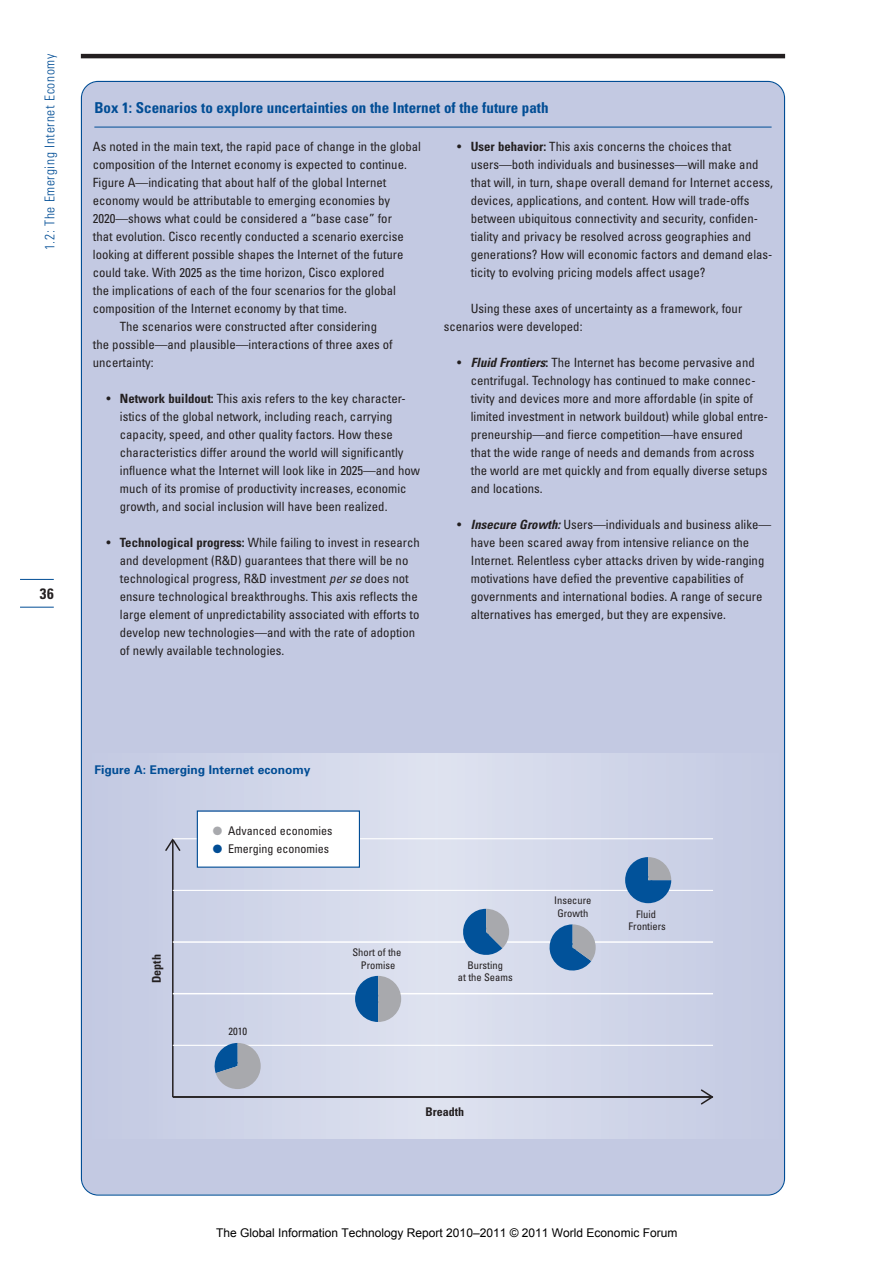
<style>
.page{position:relative;width:893px;height:1263px;background:#fff}
.page>*{position:absolute;margin:0;border:0;box-sizing:border-box;transform-origin:0 0}
.t1{font:700 condensed 15px "Univers";color:#014d95}
.t2{font:700 condensed 15px "Univers";color:#231f20}
.t3{font:300 condensed 13.5px "Univers";letter-spacing:.045em;color:#014d95}
.t4{font:condensed 12.75px/18px "Univers";color:#231f20}
.t5{font:12px "Arial";color:#000}
.t6{font:condensed 12px "Univers";color:#231f20}
.t7{font:700 12px "Univers";color:#014d95}
.t8{font:700 condensed 12px "Univers";color:#231f20}
.t9{font:condensed 10.5px/12.6px "Univers";color:#231f20;text-align:center}
.s1{font-weight:700}
.s2{font-style:italic}
.s3{font-weight:700;font-style:italic}
.s4{color:#a8a9ad}
.s5{color:#014d95}
</style>
<div class="page">
<hr style="left:81px;top:54px;width:704px;height:4px;background:#231f20">
<hr style="left:20px;top:579px;width:34px;height:1px;background:#014d95">
<hr style="left:20px;top:607px;width:34px;height:1px;background:#014d95">
<div style="left:81px;top:81px;width:704px;height:1114px;background:#c3c9e2"></div>
<hr style="left:94px;top:127px;width:677px;height:1px;background:#014d95">
<svg style="left:87px;top:753px;width:691px;height:385px;background:#cfd5e8"></svg>
<hr style="left:172px;top:840px;width:1px;height:257px;background:#231f20">
<svg style="left:165px;top:838px;width:15px;height:13px"></svg>
<hr style="left:173px;top:1096px;width:538px;height:1px;background:#231f20">
<svg style="left:700px;top:1089px;width:13px;height:15px"></svg>
<hr style="left:173px;top:1044px;width:540px;height:1px;background:#fff">
<hr style="left:173px;top:993px;width:540px;height:1px;background:#fff">
<hr style="left:173px;top:941px;width:540px;height:1px;background:#fff">
<hr style="left:173px;top:889px;width:540px;height:2px;background:#fff">
<hr style="left:173px;top:838px;width:540px;height:1px;background:#fff">
<svg style="left:212px;top:1043px;width:49px;height:46px;background:#8ea1b8"></svg>
<svg style="left:355px;top:975px;width:46px;height:47px;background:#7393b4"></svg>
<svg style="left:461px;top:908px;width:48px;height:49px;background:#6d92b7"></svg>
<svg style="left:546px;top:924px;width:49px;height:49px;background:#6a90b7"></svg>
<svg style="left:625px;top:857px;width:46px;height:46px;background:#4e7fae"></svg>
<div style="left:198px;top:811px;width:161px;height:55px;background:#fff"></div>
<p class="t3" style="left:45px;top:250px;width:198px;rotate:-90deg">1.2: The Emerging Internet Economy</p>
<p class="t2" style="left:40px;top:588px;width:15px">36</p>
<p class="t1" style="left:94px;top:102px;width:455px">Box 1: Scenarios to explore uncertainties on the Internet of the future path</p>
<p class="t4" style="left:93px;top:138px;width:330px">As noted in the main text, the rapid pace of change in the global</p>
<p class="t4" style="left:93px;top:156px;width:315px">composition of the Internet economy is expected to continue.</p>
<p class="t4" style="left:93px;top:174px;width:295px">Figure A—indicating that about half of the global Internet</p>
<p class="t4" style="left:93px;top:192px;width:299px">economy would be attributable to emerging economies by</p>
<p class="t4" style="left:93px;top:210px;width:300px">2020—shows what could be considered a “base case” for</p>
<p class="t4" style="left:93px;top:228px;width:312px">that evolution. Cisco recently conducted a scenario exercise</p>
<p class="t4" style="left:93px;top:246px;width:312px">looking at different possible shapes the Internet of the future</p>
<p class="t4" style="left:93px;top:264px;width:293px">could take. With 2025 as the time horizon, Cisco explored</p>
<p class="t4" style="left:93px;top:282px;width:305px">the implications of each of the four scenarios for the global</p>
<p class="t4" style="left:93px;top:300px;width:256px">composition of the Internet economy by that time.</p>
<p class="t4" style="left:120px;top:318px;width:259px">The scenarios were constructed after considering</p>
<p class="t4" style="left:93px;top:336px;width:301px">the possible—and plausible—interactions of three axes of</p>
<p class="t4" style="left:93px;top:354px;width:62px">uncertainty:</p>
<p class="t4" style="left:120px;top:390px;width:301px;text-indent:-14px">• <span class="s1">Network buildout:</span> This axis refers to the key character&shy;istics of the global network, including reach, carrying capacity, speed, and other quality factors. How these characteristics differ around the world will significantly influence what the Internet will look like in 2025—and how much of its promise of productivity increases, economic growth, and social inclusion will have been realized.</p>
<p class="t4" style="left:120px;top:534px;width:301px;text-indent:-14px">• <span class="s1">Technological progress:</span> While failing to invest in research and development (R&amp;D) guarantees that there will be no technological progress, R&amp;D investment <span class="s2">per se</span> does not ensure technological breakthroughs. This axis reflects the large element of unpredictability associated with efforts to develop new technologies—and with the rate of adoption of newly available technologies.</p>
<p class="t4" style="left:471px;top:138px;width:304px;text-indent:-14px">• <span class="s1">User behavior:</span> This axis concerns the choices that users—both individuals and businesses—will make and that will, in turn, shape overall demand for Internet access, devices, applications, and content. How will trade-offs between ubiquitous connectivity and security, confiden&shy;tiality and privacy be resolved across geographies and generations? How will economic factors and demand elas&shy;ticity to evolving pricing models affect usage?</p>
<p class="t4" style="left:444px;top:300px;width:300px;text-indent:27px">Using these axes of uncertainty as a framework, four scenarios were developed:</p>
<p class="t4" style="left:471px;top:354px;width:299px;text-indent:-14px">• <span class="s3">Fluid Frontiers</span><span class="s1">:</span> The Internet has become pervasive and centrifugal. Technology has continued to make connec&shy;tivity and devices more and more affordable (in spite of limited investment in network buildout) while global entre&shy;preneurship—and fierce competition—have ensured<br>that the wide range of needs and demands from across the world are met quickly and from equally diverse setups and locations.</p>
<p class="t4" style="left:471px;top:516px;width:302px;text-indent:-14px">• <span class="s3">Insecure Growth:</span> Users—individuals and business alike— have been scared away from intensive reliance on the Internet. Relentless cyber attacks driven by wide-ranging motivations have defied the preventive capabilities of governments and international bodies. A range of secure alternatives has emerged, but they are expensive.</p>
<p class="t7" style="left:94px;top:765px;width:218px">Figure A: Emerging Internet economy</p>
<p class="t6" style="left:213px;top:826px;width:121px"><span class="s4">●</span> Advanced economies</p>
<p class="t6" style="left:213px;top:844px;width:118px"><span class="s5">●</span> Emerging economies</p>
<p class="t8" style="left:152px;top:983px;width:30px;rotate:-90deg">Depth</p>
<p class="t9" style="left:228px;top:1026px;width:20px">2010</p>
<p class="t9" style="left:352px;top:946px;width:51px">Short of the<br>Promise</p>
<p class="t9" style="left:458px;top:959px;width:56px">Bursting<br>at the Seams</p>
<p class="t8" style="left:425px;top:1107px;width:40px">Breadth</p>
<p class="t9" style="left:554px;top:895px;width:39px">Insecure<br>Growth</p>
<p class="t9" style="left:628px;top:908px;width:39px">Fluid<br>Frontiers</p>
<p class="t5" style="left:216px;top:1225px;width:463px">The Global Information Technology Report 2010–2011 © 2011 World Economic Forum</p>
</div>
